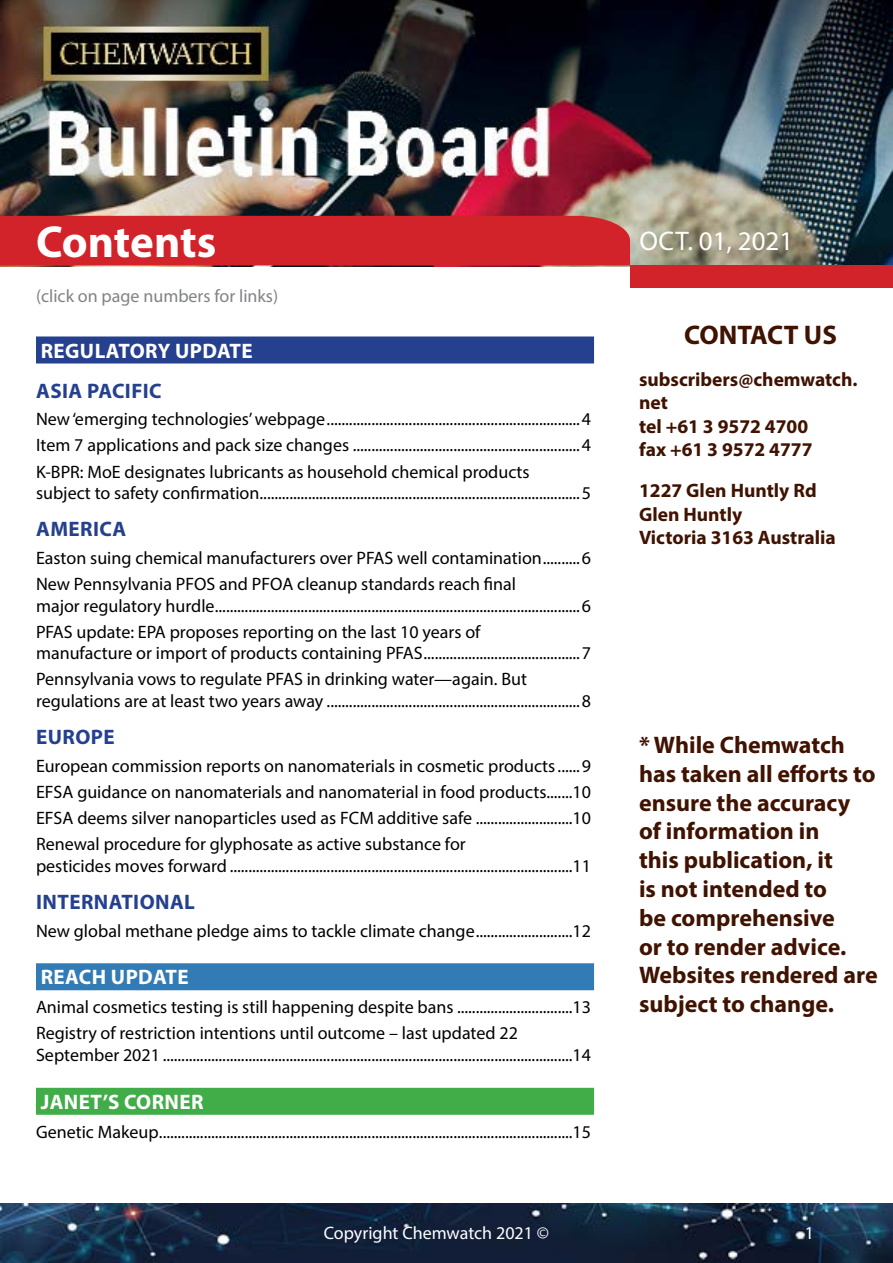
<style>
.page{position:relative;width:893px;height:1263px;background:#fff}
.page>*{position:absolute;margin:0;border:0;box-sizing:border-box;transform-origin:0 0}
.t1{font:700 45px "Myriad Pro";letter-spacing:-.005em;color:#fff}
.t2{font:27px "Myriad Pro";color:#fff}
.t3{font:700 27px "Myriad Pro";color:#401200}
.t4{font:700 24px/28.8px "Myriad Pro";color:#401200}
.t5{font:700 21px "Myriad Pro";letter-spacing:.02em;color:#fff}
.t6{font:700 21px "Myriad Pro";letter-spacing:.02em;color:#25408f}
.t7{font:700 19.5px/23.4px "Myriad Pro";color:#401200}
.t8{font:18px/26.1px "Myriad Pro";color:#000}
.t9{font:18px "Myriad Pro";color:#808285}
.t10{font:18px "Myriad Pro";color:#fff}
</style>
<div class="page">
<img style="left:0;top:0;width:893px;height:265px">
<div style="left:630px;top:265px;width:263px;height:23px;background:#d2232a"></div>
<div style="left:0;top:216px;width:630px;height:50px;background:#d2232a"></div>
<img style="left:0;top:1204px;width:893px;height:59px">
<div style="left:36px;top:336px;width:558px;height:27px;background:#25408f"></div>
<div style="left:36px;top:963px;width:558px;height:27px;background:#337bb5"></div>
<div style="left:36px;top:1088px;width:558px;height:27px;background:#41ad49"></div>
<h1 class="t1" style="left:36px;top:213px;width:182px">Contents</h1>
<h2 class="t2" style="left:639px;top:224px;width:155px">Oct. 01, 2021</h2>
<p class="t9" style="left:36px;top:284px;width:244px">(click on page numbers for links)</p>
<p class="t5" style="left:41px;top:337px;width:213px">REGULATORY UPDATE</p>
<p class="t6" style="left:36px;top:377px;width:127px">ASIA PACIFIC</p>
<p class="t8" style="left:36px;top:406px;width:556px;text-align:justify">New ‘emerging technologies’ webpage....................................................................4<br>Item 7 applications and pack size changes .............................................................4<br>K-BPR: MoE designates lubricants as household chemical products</p>
<p class="t8" style="left:36px;top:480px;width:556px">subject to safety confirmation......................................................................................5</p>
<p class="t6" style="left:36px;top:515px;width:92px">AMERICA</p>
<p class="t8" style="left:36px;top:544px;width:556px">Easton suing chemical manufacturers over PFAS well contamination..........6<br>New Pennsylvania PFOS and PFOA cleanup standards reach final</p>
<p class="t8" style="left:36px;top:592px;width:556px">major regulatory hurdle..................................................................................................6<br>PFAS update: EPA proposes reporting on the last 10 years of</p>
<p class="t8" style="left:36px;top:640px;width:556px">manufacture or import of products containing PFAS..........................................7<br>Pennsylvania vows to regulate PFAS in drinking water—again. But</p>
<p class="t8" style="left:36px;top:688px;width:556px">regulations are at least two years away ....................................................................8</p>
<p class="t6" style="left:36px;top:723px;width:80px">EUROPE</p>
<p class="t8" style="left:36px;top:752px;width:556px;text-align:justify">European commission reports on nanomaterials in cosmetic products......9<br>EFSA guidance on nanomaterials and nanomaterial in food products.......10<br>EFSA deems silver nanoparticles used as FCM additive safe ..........................10<br>Renewal procedure for glyphosate as active substance for</p>
<p class="t8" style="left:36px;top:852px;width:556px">pesticides moves forward ............................................................................................11</p>
<p class="t6" style="left:36px;top:888px;width:160px">INTERNATIONAL</p>
<p class="t8" style="left:36px;top:917px;width:556px">New global methane pledge aims to tackle climate change..........................12</p>
<p class="t5" style="left:41px;top:963px;width:149px">REACH UPDATE</p>
<p class="t8" style="left:36px;top:994px;width:556px">Animal cosmetics testing is still happening despite bans ...............................13<br>Registry of restriction intentions until outcome – last updated 22</p>
<p class="t8" style="left:36px;top:1042px;width:557px">September 2021 ..............................................................................................................14</p>
<p class="t5" style="left:41px;top:1088px;width:164px">JANET’S CORNER</p>
<p class="t8" style="left:36px;top:1118px;width:557px">Genetic Makeup...............................................................................................................15</p>
<h2 class="t3" style="left:684px;top:318px;width:154px">CONTACT US</h2>
<p class="t7" style="left:639px;top:367px;width:220px">subscribers@chemwatch. net<br>tel +61 3 9572 4700<br>fax +61 3 9572 4777</p>
<p class="t7" style="left:639px;top:478px;width:198px">1227 Glen Huntly Rd<br>Glen Huntly<br>Victoria 3163 Australia</p>
<h3 class="t4" style="left:639px;top:730px;width:240px">* While Chemwatch has taken all efforts to ensure the accuracy of information in<br>this publication, it<br>is not intended to<br>be comprehensive<br>or to render advice.<br>Websites rendered are subject to change.</h3>
<p class="t10" style="left:324px;top:1222px;width:227px">Copyright Chemwatch 2021 ©</p>
<p class="t10" style="left:805px;top:1222px;width:11px">1</p>
</div>
